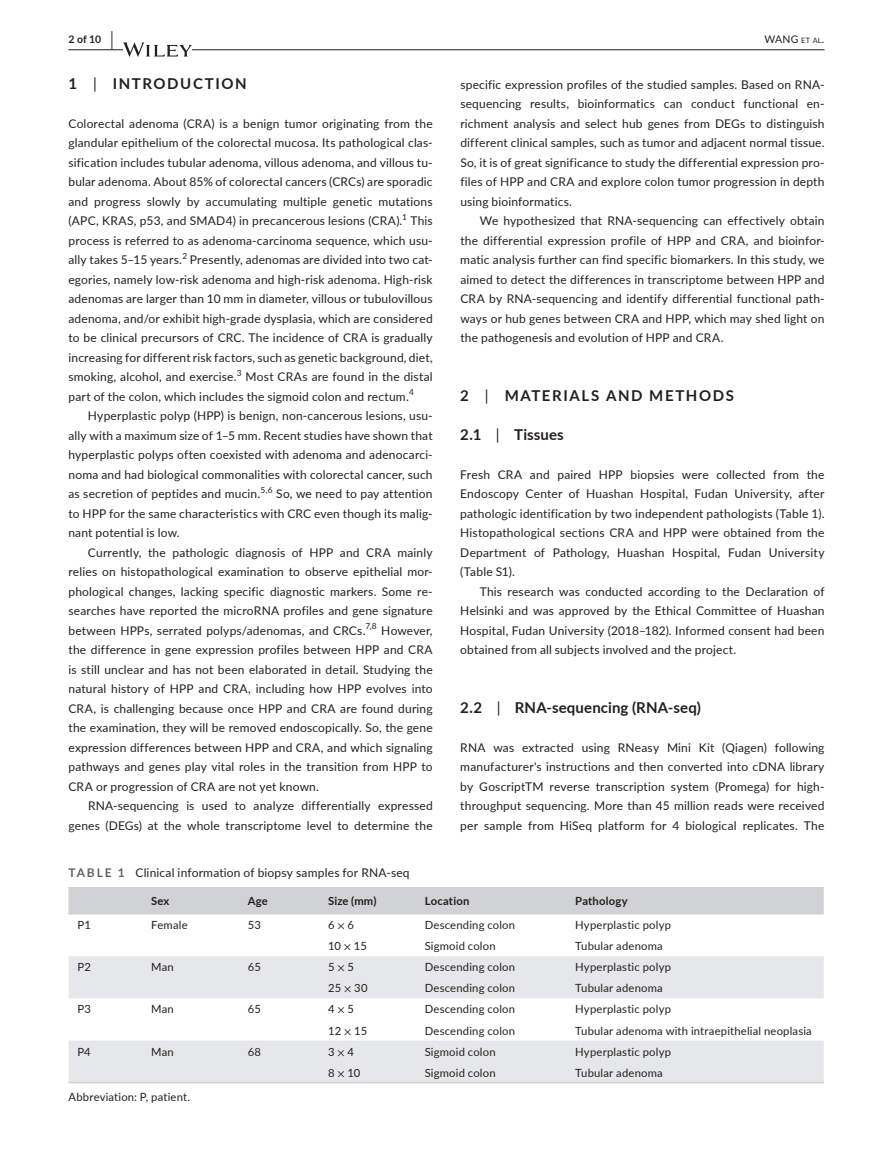
<style>
.page{position:relative;width:893px;height:1174px;background:#fff}
.page>*{position:absolute;margin:0;border:0;box-sizing:border-box;transform-origin:0 0}
.t1{font:700 15px "Lato";letter-spacing:.1em;color:#231f20}
.t2{font:700 15px "Lato";letter-spacing:.005em;color:#231f20}
.t3{font:700 15px "Lato";letter-spacing:.01em;color:#231f20}
.t4{font:12px/19.5px "Lato";letter-spacing:.015em;color:#231f20;text-align:justify}
.t5{font:11.25px "Lato";letter-spacing:.015em;color:#231f20}
.t6{font:700 11.25px "Lato";letter-spacing:.02em;color:#231f20}
.t7{font:10.5px "Lato";color:#231f20}
.t8{font:700 10.5px "Lato";color:#231f20}
.t9{font:8.4px "Lato";color:#231f20}
.s1{font-size:19.5px}
.s2{font-size:7.35px}
.s3{font-weight:400}
.s4{font-weight:700;color:#636366}
.s5{font-family:"STIX"}
</style>
<div class="page">
<hr style="left:68px;top:49px;width:756px;height:1px;background:#231f20">
<svg style="left:123px;top:42px;width:69px;height:15px"></svg>
<div style="left:68px;top:887px;width:756px;height:27px;background:#d1d2d4"></div>
<svg style="left:68px;top:956px;width:756px;height:126px;fill:#e6e7e9"></svg>
<hr style="left:68px;top:1082px;width:74px;height:1px;background:#d1d2d4">
<hr style="left:142px;top:1082px;width:97px;height:1px;background:#d1d2d4">
<hr style="left:239px;top:1082px;width:80px;height:1px;background:#d1d2d4">
<hr style="left:319px;top:1082px;width:97px;height:1px;background:#d1d2d4">
<hr style="left:416px;top:1082px;width:150px;height:1px;background:#d1d2d4">
<hr style="left:566px;top:1082px;width:258px;height:1px;background:#d1d2d4">
<p class="t8" style="left:68px;top:31px;width:46px">2 of 10 <span class="s1">|</span></p>
<p class="t7" style="left:764px;top:31px;width:61px">WANG <span class="s2">et al</span>.</p>
<p class="t1" style="left:68px;top:72px;width:180px">1 <span class="s3">|</span> INTRODUCTION</p>
<p class="t4" style="left:68px;top:113px;width:366px">Colorectal adenoma (CRA) is a benign tumor originating from the glandular epithelium of the colorectal mucosa. Its pathological clas&shy;sification includes tubular adenoma, villous adenoma, and villous tu&shy;bular adenoma. About 85% of colorectal cancers (CRCs) are sporadic and progress slowly by accumulating multiple genetic mutations (APC, KRAS, p53, and SMAD4) in precancerous lesions (CRA).<sup>1</sup> This process is referred to as adenoma-carcinoma sequence, which usu&shy;ally takes 5–15 years.<sup>2</sup> Presently, adenomas are divided into two cat&shy;egories, namely low-risk adenoma and high-risk adenoma. High-risk adenomas are larger than 10 mm in diameter, villous or tubulovillous adenoma, and/or exhibit high-grade dysplasia, which are considered to be clinical precursors of CRC. The incidence of CRA is gradually increasing for different risk factors, such as genetic background, diet, smoking, alcohol, and exercise.<sup>3</sup> Most CRAs are found in the distal part of the colon, which includes the sigmoid colon and rectum.<sup>4</sup></p>
<p class="t4" style="left:68px;top:405px;width:366px;text-indent:20px">Hyperplastic polyp (HPP) is benign, non-cancerous lesions, usu&shy;ally with a maximum size of 1–5 mm. Recent studies have shown that hyperplastic polyps often coexisted with adenoma and adenocarci&shy;noma and had biological commonalities with colorectal cancer, such as secretion of peptides and mucin.</p>
<p class="t4" style="left:460px;top:74px;width:366px">specific expression profiles of the studied samples. Based on RNA&shy;sequencing results, bioinformatics can conduct functional en&shy;richment analysis and select hub genes from DEGs to distinguish different clinical samples, such as tumor and adjacent normal tissue.<br>So, it is of great significance to study the differential expression pro&shy;files of HPP and CRA and explore colon tumor progression in depth using bioinformatics.</p>
<p class="t4" style="left:460px;top:210px;width:366px;text-indent:20px">We hypothesized that RNA-sequencing can effectively obtain the differential expression profile of HPP and CRA, and bioinfor&shy;matic analysis further can find specific biomarkers. In this study, we aimed to detect the differences in transcriptome between HPP and CRA by RNA-sequencing and identify differential functional path&shy;ways or hub genes between CRA and HPP, which may shed light on the pathogenesis and evolution of HPP and CRA.</p>
<p class="t1" style="left:460px;top:384px;width:275px">2 <span class="s3">|</span> MATERIALS AND METHODS</p>
<p class="t3" style="left:460px;top:423px;width:105px">2.1 <span class="s3">|</span> Tissues</p>
<p class="t4" style="left:460px;top:464px;width:366px">Fresh CRA and paired HPP biopsies were collected from the Endoscopy Center of Huashan Hospital, Fudan University, after pathologic identification by two independent pathologists (Table 1).<br>Histopathological sections CRA and HPP were obtained from the Department of Pathology, Huashan Hospital, Fudan University (Table S1).</p>
<p class="t4" style="left:460px;top:581px;width:366px;text-indent:20px">This research was conducted according to the Declaration of Helsinki and was approved by the Ethical Committee of Huashan Hospital, Fudan University (2018–182). Informed consent had been obtained from all subjects involved and the project.</p>
<p class="t9" style="left:261px;top:484px;width:14px">5,6</p>
<p class="t4" style="left:68px;top:483px;width:366px;text-indent:208px">So, we need to pay attention to HPP for the same characteristics with CRC even though its malig&shy;nant potential is low.</p>
<p class="t4" style="left:68px;top:542px;width:366px;text-indent:20px">Currently, the pathologic diagnosis of HPP and CRA mainly relies on histopathological examination to observe epithelial mor&shy;phological changes, lacking specific diagnostic markers. Some re&shy;searches have reported the microRNA profiles and gene signature between HPPs, serrated polyps/adenomas, and CRCs.</p>
<p class="t9" style="left:365px;top:620px;width:13px">7,8</p>
<p class="t4" style="left:68px;top:620px;width:366px;text-indent:313px">However, the difference in gene expression profiles between HPP and CRA is still unclear and has not been elaborated in detail. Studying the natural history of HPP and CRA, including how HPP evolves into CRA, is challenging because once HPP and CRA are found during the examination, they will be removed endoscopically. So, the gene expression differences between HPP and CRA, and which signaling pathways and genes play vital roles in the transition from HPP to CRA or progression of CRA are not yet known.</p>
<p class="t4" style="left:69px;top:795px;width:366px;text-align:right">RNA-sequencing is used to analyze differentially expressed genes (DEGs) at the whole transcriptome level to determine the</p>
<p class="t2" style="left:460px;top:696px;width:242px">2.2 <span class="s3">|</span> RNA-sequencing (RNA-seq)</p>
<p class="t4" style="left:460px;top:737px;width:366px">RNA was extracted using RNeasy Mini Kit (Qiagen) following manufacturer's instructions and then converted into cDNA library by GoscriptTM reverse transcription system (Promega) for high&shy;throughput sequencing. More than 45 million reads were received per sample from HiSeq platform for 4 biological replicates. The</p>
<p class="t4" style="left:68px;top:862px;width:343px"><span class="s4">TABLE 1</span> Clinical information of biopsy samples for RNA-seq</p>
<p class="t6" style="left:151px;top:893px;width:20px">Sex</p>
<p class="t6" style="left:248px;top:893px;width:22px">Age</p>
<p class="t6" style="left:328px;top:893px;width:50px">Size (mm)</p>
<p class="t6" style="left:425px;top:893px;width:46px">Location</p>
<p class="t6" style="left:575px;top:893px;width:54px">Pathology</p>
<p class="t5" style="left:77px;top:917px;width:15px">P1</p>
<p class="t5" style="left:151px;top:917px;width:38px">Female</p>
<p class="t5" style="left:248px;top:917px;width:15px">53</p>
<p class="t5" style="left:328px;top:917px;width:28px">6<span class="s5">×</span>6</p>
<p class="t5" style="left:425px;top:917px;width:92px">Descending colon</p>
<p class="t5" style="left:575px;top:917px;width:97px">Hyperplastic polyp</p>
<p class="t5" style="left:328px;top:938px;width:40px">10 <span class="s5">×</span> 15</p>
<p class="t5" style="left:425px;top:938px;width:72px">Sigmoid colon</p>
<p class="t5" style="left:575px;top:938px;width:89px">Tubular adenoma</p>
<p class="t5" style="left:77px;top:959px;width:15px">P2</p>
<p class="t5" style="left:151px;top:959px;width:24px">Man</p>
<p class="t5" style="left:248px;top:959px;width:15px">65</p>
<p class="t5" style="left:328px;top:959px;width:28px">5<span class="s5">×</span>5</p>
<p class="t5" style="left:425px;top:959px;width:92px">Descending colon</p>
<p class="t5" style="left:575px;top:959px;width:97px">Hyperplastic polyp</p>
<p class="t5" style="left:328px;top:980px;width:41px">25 <span class="s5">×</span> 30</p>
<p class="t5" style="left:425px;top:980px;width:92px">Descending colon</p>
<p class="t5" style="left:575px;top:980px;width:89px">Tubular adenoma</p>
<p class="t5" style="left:77px;top:1001px;width:15px">P3</p>
<p class="t5" style="left:151px;top:1001px;width:24px">Man</p>
<p class="t5" style="left:248px;top:1001px;width:15px">65</p>
<p class="t5" style="left:328px;top:1001px;width:28px">4<span class="s5">×</span>5</p>
<p class="t5" style="left:425px;top:1001px;width:92px">Descending colon</p>
<p class="t5" style="left:575px;top:1001px;width:97px">Hyperplastic polyp</p>
<p class="t5" style="left:328px;top:1022px;width:41px">12 <span class="s5">×</span> 15</p>
<p class="t5" style="left:425px;top:1022px;width:92px">Descending colon</p>
<p class="t5" style="left:575px;top:1022px;width:238px">Tubular adenoma with intraepithelial neoplasia</p>
<p class="t5" style="left:77px;top:1043px;width:15px">P4</p>
<p class="t5" style="left:151px;top:1043px;width:24px">Man</p>
<p class="t5" style="left:248px;top:1043px;width:15px">68</p>
<p class="t5" style="left:328px;top:1043px;width:28px">3<span class="s5">×</span>4</p>
<p class="t5" style="left:425px;top:1043px;width:72px">Sigmoid colon</p>
<p class="t5" style="left:575px;top:1043px;width:97px">Hyperplastic polyp</p>
<p class="t5" style="left:328px;top:1064px;width:34px">8<span class="s5">×</span>10</p>
<p class="t5" style="left:425px;top:1064px;width:72px">Sigmoid colon</p>
<p class="t5" style="left:575px;top:1064px;width:89px">Tubular adenoma</p>
<p class="t5" style="left:68px;top:1089px;width:123px">Abbreviation: P, patient.</p>
</div>
